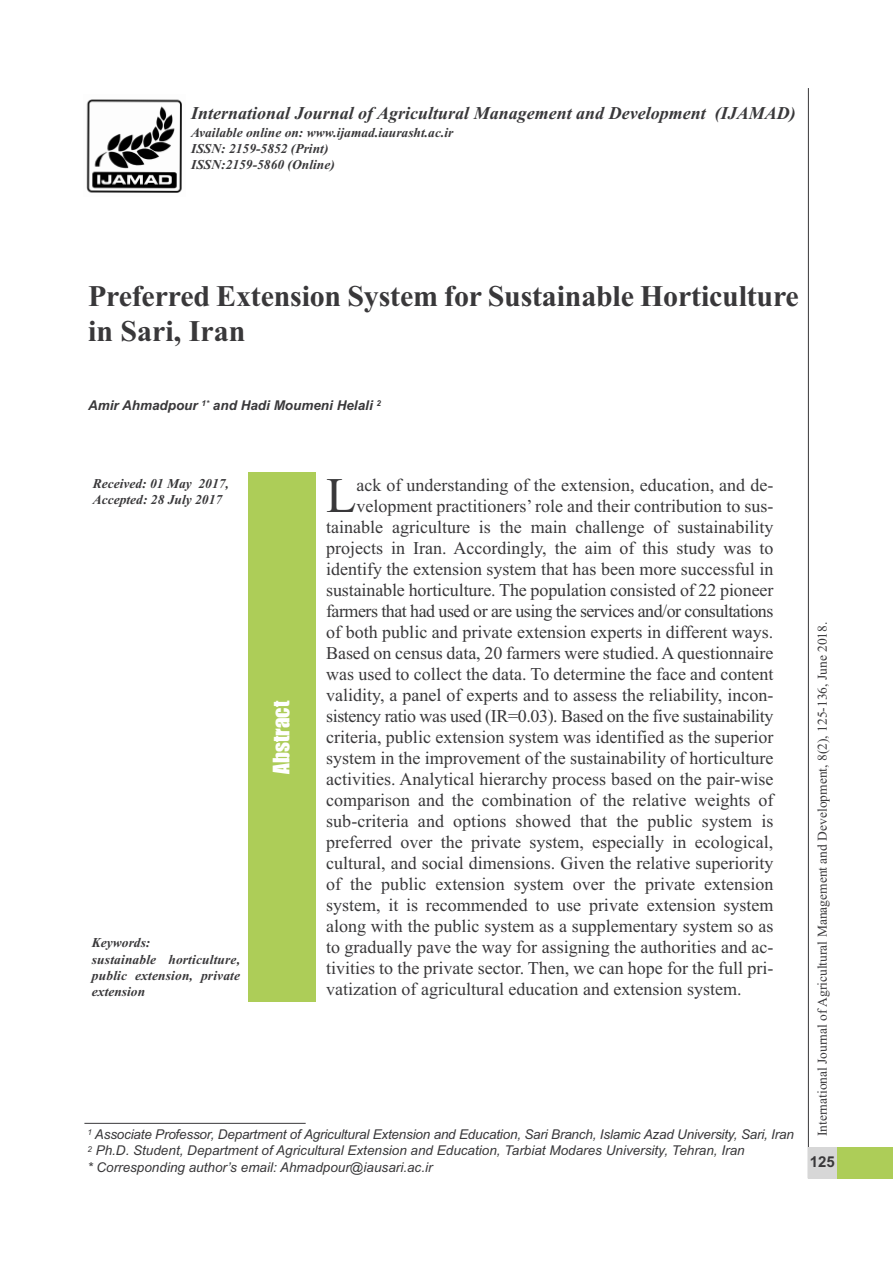
<style>
.page{position:relative;width:893px;height:1263px;background:#fff}
.page>*{position:absolute;margin:0;border:0;box-sizing:border-box;transform-origin:0 0}
.t1{font:49.65px "Times New Roman";color:#39383a}
.t2{font:700 30px/34.5px "Times New Roman";letter-spacing:-.005em;color:#39383a}
.t3{font:21px "Impact";color:#fff}
.t4{font:18px "Times New Roman";color:#39383a}
.t5{font:italic 700 18px "Times New Roman";color:#39383a}
.t6{font:18px "Times New Roman";letter-spacing:-.03em;color:#39383a}
.t7{font:18px "Times New Roman";letter-spacing:-.025em;color:#39383a}
.t8{font:700 15px "Arial";color:#39383a}
.t9{font:italic 13.5px/16.2px "Arial";color:#39383a}
.t10{font:italic 700 13.5px/16.2px "Times New Roman";color:#39383a}
.t11{font:13.5px "Times New Roman";color:#39383a}
.t12{font:italic 700 13.5px "Arial";color:#39383a}
</style>
<div class="page">
<div style="left:808px;top:1147px;width:85px;height:32px;background:#adcd58"></div>
<hr style="left:808px;top:88px;width:1px;height:1090px;background:#39383a">
<div style="left:808px;top:1147px;width:29px;height:32px;background:#d7d7d7"></div>
<div style="left:249px;top:472px;width:67px;height:530px;background:#adcd58"></div>
<hr style="left:84px;top:1123px;width:222px;height:1px;background:#39383a">
<img style="left:86px;top:99px;width:96px;height:94px">
<p class="t5" style="left:191px;top:102px;width:606px">International Journal of Agricultural Management and Development (IJAMAD)</p>
<p class="t10" style="left:191px;top:124px;width:264px">Available online on: www.ijamad.iaurasht.ac.ir<br>ISSN: 2159-5852 (Print)<br>ISSN:2159-5860 (Online)</p>
<h2 class="t2" style="left:88px;top:278px;width:712px">Preferred Extension System for Sustainable Horticulture in Sari, Iran</h2>
<p class="t12" style="left:88px;top:397px;width:294px">Amir Ahmadpour <sup>1*</sup> and Hadi Moumeni Helali <sup>2</sup></p>
<p class="t10" style="left:93px;top:475px;width:138px">Received: 01 May 2017,<br>Accepted: 28 July 2017</p>
<h1 class="t1" style="left:326px;top:466px;width:32px">L</h1>
<p class="t4" style="left:356px;top:475px;width:419px">ack of understanding of the extension, education, and de-</p>
<p class="t4" style="left:356px;top:496px;width:419px">velopment practitioners’role and their contribution to sus-</p>
<p class="t4" style="left:326px;top:517px;width:449px">tainable agriculture is the main challenge of sustainability</p>
<p class="t4" style="left:326px;top:538px;width:449px">projects in Iran. Accordingly, the aim of this study was to</p>
<p class="t4" style="left:326px;top:559px;width:449px">identify the extension system that has been more successful in</p>
<p class="t4" style="left:326px;top:580px;width:449px">sustainable horticulture. The population consisted of 22 pioneer</p>
<p class="t6" style="left:326px;top:601px;width:449px">farmers that had used or are using the services and/or consultations</p>
<p class="t4" style="left:326px;top:622px;width:449px">of both public and private extension experts in different ways.</p>
<p class="t4" style="left:326px;top:643px;width:449px">Based on census data, 20 farmers were studied. A questionnaire</p>
<p class="t4" style="left:326px;top:664px;width:449px">was used to collect the data. To determine the face and content</p>
<p class="t4" style="left:326px;top:685px;width:449px">validity, a panel of experts and to assess the reliability, incon-</p>
<p class="t7" style="left:326px;top:706px;width:449px">sistency ratio was used (IR=0.03). Based on the five sustainability</p>
<p class="t4" style="left:326px;top:727px;width:449px">criteria, public extension system was identified as the superior</p>
<p class="t4" style="left:326px;top:748px;width:449px">system in the improvement of the sustainability of horticulture</p>
<p class="t4" style="left:326px;top:769px;width:449px">activities. Analytical hierarchy process based on the pair-wise</p>
<p class="t4" style="left:326px;top:790px;width:449px">comparison and the combination of the relative weights of</p>
<p class="t4" style="left:326px;top:811px;width:449px">sub-criteria and options showed that the public system is</p>
<p class="t4" style="left:326px;top:832px;width:449px">preferred over the private system, especially in ecological,</p>
<p class="t4" style="left:326px;top:853px;width:449px">cultural, and social dimensions. Given the relative superiority</p>
<p class="t4" style="left:326px;top:874px;width:449px">of the public extension system over the private extension</p>
<p class="t4" style="left:326px;top:895px;width:449px">system, it is recommended to use private extension system</p>
<p class="t4" style="left:326px;top:916px;width:449px">along with the public system as a supplementary system so as</p>
<p class="t4" style="left:326px;top:937px;width:449px">to gradually pave the way for assigning the authorities and ac-</p>
<p class="t4" style="left:326px;top:958px;width:449px">tivities to the private sector. Then, we can hope for the full pri-</p>
<p class="t4" style="left:326px;top:979px;width:417px">vatization of agricultural education and extension system.</p>
<p class="t3" style="left:270px;top:773px;width:74px;rotate:-90deg">Abstract</p>
<p class="t10" style="left:92px;top:935px;width:150px">Keywords:<br>sustainable horticulture, public extension, private extension</p>
<p class="t9" style="left:87px;top:1126px;width:708px"><sup>1</sup> Associate Professor, Department of Agricultural Extension and Education, Sari Branch, Islamic Azad University, Sari, Iran<br><sup>2</sup> Ph.D. Student, Department of Agricultural Extension and Education, Tarbiat Modares University, Tehran, Iran<br>* Corresponding author’s email: Ahmadpour@iausari.ac.ir</p>
<p class="t11" style="left:814px;top:1136px;width:516px;rotate:-90deg">International Journal ofAgricultural Management and Development, 8(2), 125-136, June 2018.</p>
<p class="t8" style="left:810px;top:1153px;width:27px">125</p>
</div>
